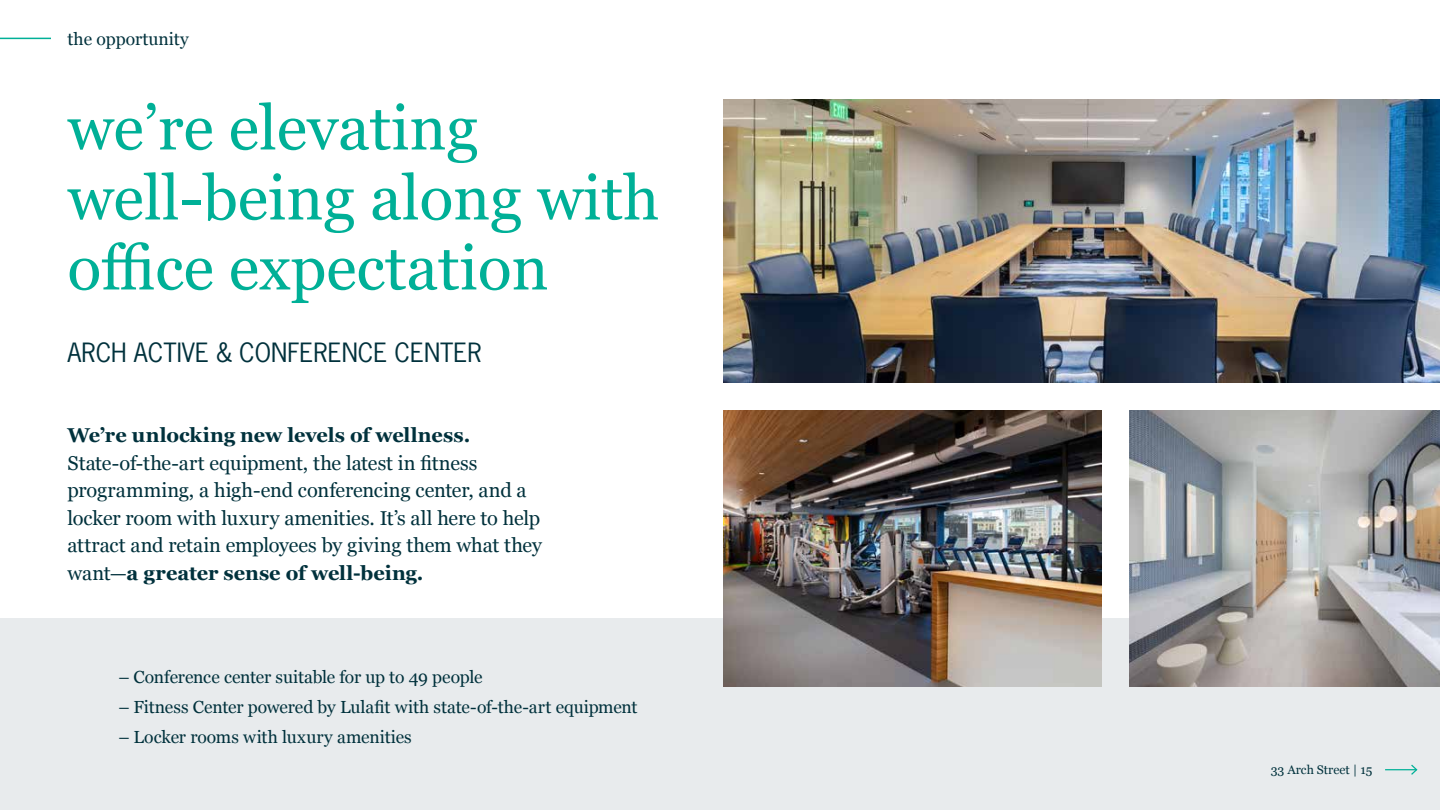
<style>
.page{position:relative;width:1440px;height:810px;background:#fff}
.page>*{position:absolute;margin:0;border:0;box-sizing:border-box;transform-origin:0 0}
.t1{font:62.5px/70px "Georgia";color:#00b097}
.t2{font:25px "News Gothic Std";color:#00313c}
.t3{font:20px/27.5px "Georgia";letter-spacing:-.005em;color:#00313c}
.t4{font:700 20px "Georgia";color:#00313c}
.t5{font:17.5px "Georgia";letter-spacing:-.005em;color:#00313c}
.t6{font:12.5px "Georgia";color:#00313c}
.s1{font-weight:700}
</style>
<div class="page">
<div style="left:0;top:619px;width:1440px;height:191px;background:#e8ebed"></div>
<img style="left:724px;top:100px;width:716px;height:282px">
<img style="left:724px;top:410px;width:378px;height:276px">
<img style="left:1130px;top:410px;width:310px;height:276px">
<hr style="left:0;top:38px;width:51px;height:1px;background:#00b097">
<hr style="left:1385px;top:769px;width:32px;height:1px;background:#00b097">
<svg style="left:1410px;top:764px;width:8px;height:11px"></svg>
<p class="t5" style="left:68px;top:26px;width:123px">the opportunity</p>
<h1 class="t1" style="left:68px;top:90px;width:593px">we’re elevating well-being along with office expectation</h1>
<p class="t2" style="left:68px;top:336px;width:416px">ARCH ACTIVE &amp; CONFERENCE CENTER</p>
<p class="t4" style="left:68px;top:420px;width:404px">We’re unlocking new levels of wellness.</p>
<p class="t3" style="left:68px;top:448px;width:476px">State-of-the-art equipment, the latest in fitness programming, a high-end conferencing center, and a locker room with luxury amenities. It’s all here to help attract and retain employees by giving them what they want—<span class="s1">a greater sense of well-being.</span></p>
<p class="t5" style="left:118px;top:664px;width:366px">– Conference center suitable for up to 49 people</p>
<p class="t5" style="left:118px;top:694px;width:521px">– Fitness Center powered by Lulafit with state-of-the-art equipment</p>
<p class="t5" style="left:118px;top:724px;width:295px">– Locker rooms with luxury amenities</p>
<p class="t6" style="left:1271px;top:761px;width:103px">33 Arch Street | 15</p>
</div>
